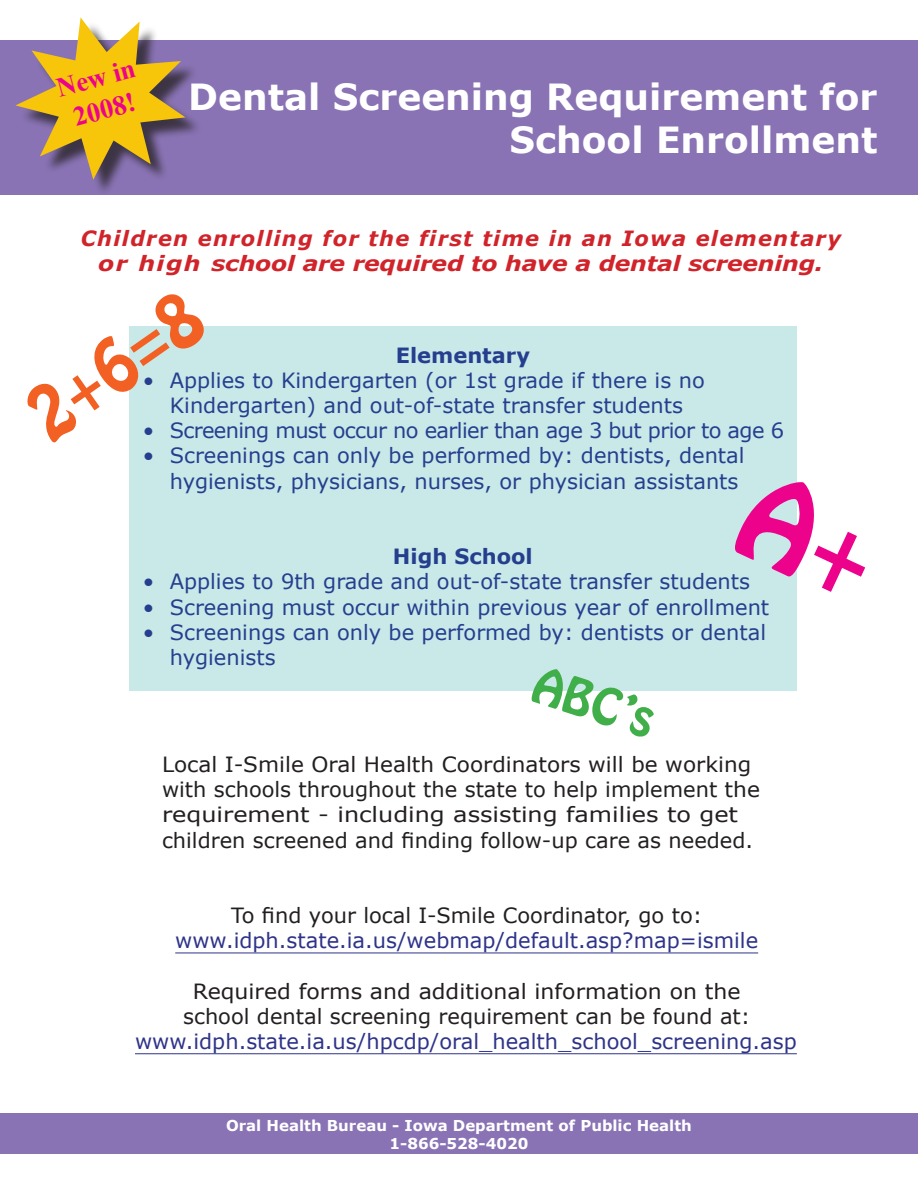
<style>
.page{position:relative;width:918px;height:1188px;background:#fff}
.page>*{position:absolute;margin:0;border:0;box-sizing:border-box;transform-origin:0 0}
.t1{font:67.5px "Hobo Std";color:#f26024}
.t2{font:45px "Hobo Std";color:#40ae49}
.t3{font:700 36px "Verdana";color:#fff}
.t4{font:700 27px/32.4px "Times New Roman";color:#ed028c;text-align:center}
.t5{font:21px/25.2px "Verdana";color:#253f8e;text-align:center}
.t6{font:21px/25.2px "Verdana";color:#231f20}
.t7{font:21px "Verdana";color:#2e3389}
.t8{font:italic 700 21px "Verdana";letter-spacing:.06em;color:#d1232a}
.t9{font:21px "Verdana";letter-spacing:-.03em;color:#253f8e}
.t10{font:italic 700 21px "Verdana";letter-spacing:-.01em;color:#d1232a;scale:1.12 1}
.t11{font:21px "Verdana";color:#231f20;scale:1.05 1}
.t12{font:700 21px "Verdana";color:#253f8e}
.t13{font:700 15px "Verdana";color:#fff}
</style>
<div class="page">
<div style="left:0;top:40px;width:918px;height:155px;background:#8973b4"></div>
<div style="left:129px;top:326px;width:667px;height:364px;background:#c9e8e8"></div>
<hr style="left:175px;top:953px;width:583px;height:1px;background:#2e3389">
<hr style="left:135px;top:1053px;width:662px;height:1px;background:#2e3389">
<div style="left:0;top:1114px;width:918px;height:40px;background:#8973b4"></div>
<div style="left:17px;top:19px;width:229px;height:225px;background:#231f20;opacity:.75"></div>
<svg style="left:15px;top:17px;width:170px;height:163px"></svg>
<svg style="left:796px;top:467px;width:1px;height:134px"></svg>
<p class="t4" style="left:53px;top:72px;width:82px;rotate:-15deg">New in<br>2008!</p>
<p class="t3" style="left:188px;top:74px;width:691px">Dental Screening Requirement for</p>
<p class="t3" style="left:510px;top:117px;width:369px">School Enrollment</p>
<p class="t8" style="left:81px;top:225px;width:762px">Children enrolling for the first time in an Iowa elementary</p>
<p class="t10" style="left:98px;top:250px;width:649px">or high school are required to have a dental screening.</p>
<p class="t1" style="left:8px;top:384px;width:197px;rotate:-35deg">2+6=8</p>
<p class="t12" style="left:396px;top:342px;width:136px">Elementary</p>
<p class="t5" style="left:143px;top:367px;width:564px">• Applies to Kindergarten (or 1st grade if there is no<br>Kindergarten) and out-of-state transfer students</p>
<p class="t9" style="left:143px;top:417px;width:643px">• Screening must occur no earlier than age 3 but prior to age 6</p>
<p class="t5" style="left:143px;top:442px;width:603px;text-align:right">• Screenings can only be performed by: dentists, dental hygienists, physicians, nurses, or physician assistants</p>
<p class="t12" style="left:393px;top:543px;width:141px">High School</p>
<p class="t5" style="left:143px;top:568px;width:609px">• Applies to 9th grade and out-of-state transfer students</p>
<p class="t5" style="left:143px;top:594px;width:628px">• Screening must occur within previous year of enrollment</p>
<p class="t5" style="left:170px;top:619px;width:598px;text-align:left;text-indent:-27px">• Screenings can only be performed by: dentists or dental hygienists</p>
<p class="t2" style="left:544px;top:653px;width:127px;rotate:18deg">ABC’s</p>
<p class="t6" style="left:162px;top:751px;width:591px">Local I-Smile Oral Health Coordinators will be working</p>
<p class="t6" style="left:162px;top:776px;width:600px">with schools throughout the state to help implement the requirement - including assisting families to get</p>
<p class="t6" style="left:162px;top:827px;width:593px">children screened and finding follow-up care as needed.</p>
<p class="t6" style="left:231px;top:902px;width:473px">To find your local I-Smile Coordinator, go to:</p>
<p class="t7" style="left:175px;top:927px;width:584px">www.idph.state.ia.us/webmap/default.asp?map=ismile</p>
<p class="t11" style="left:193px;top:978px;width:523px">Required forms and additional information on the</p>
<p class="t6" style="left:183px;top:1003px;width:569px">school dental screening requirement can be found at:</p>
<p class="t7" style="left:135px;top:1028px;width:663px">www.idph.state.ia.us/hpcdp/oral_health_school_screening.asp</p>
<p class="t13" style="left:226px;top:1116px;width:467px">Oral Health Bureau - Iowa Department of Public Health</p>
<p class="t13" style="left:390px;top:1134px;width:140px">1-866-528-4020</p>
</div>
